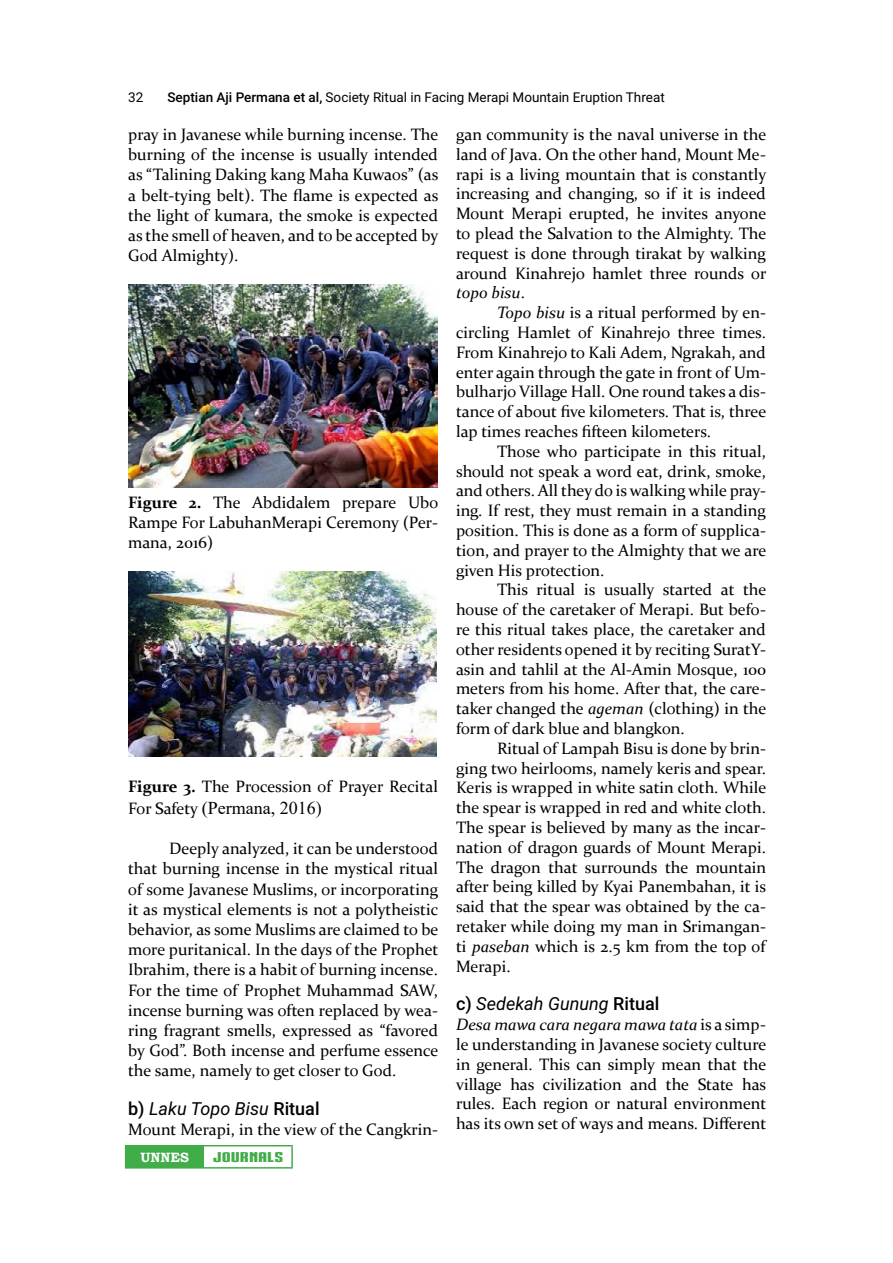
<style>
.page{position:relative;width:893px;height:1263px;background:#fff}
.page>*{position:absolute;margin:0;border:0;box-sizing:border-box;transform-origin:0 0}
.t1{font:italic 18px "Roboto";color:#000}
.t2{font:18px "Times New Roman";color:#000}
.t3{font:16.5px/19.8px "Constantia";color:#000;text-align:justify}
.t4{font:13.5px "Roboto";color:#000}
.t5{font:13.5px "IRONMANOFWAR002 NCV";color:#41ad49;scale:1.53 1}
.t6{font:700 13.5px "Bookman Old Style";color:#fff}
.s1{font-weight:500}
.s2{font-weight:700}
.s3{font-family:"Constantia";font-size:16.5px}
.s4{font-weight:500;font-style:normal}
.s5{font-style:italic}
</style>
<div class="page">
<div style="left:126px;top:1146px;width:78px;height:22px;background:#41ad49"></div>
<hr style="left:125px;top:1145px;width:79px;height:1px;background:#41ad49">
<svg style="left:125px;top:1146px;width:1px;height:21px"></svg>
<hr style="left:204px;top:1145px;width:89px;height:1px;background:#41ad49">
<hr style="left:291px;top:1146px;width:2px;height:21px;background:#41ad49">
<hr style="left:125px;top:1167px;width:79px;height:1px;background:#41ad49">
<hr style="left:204px;top:1167px;width:89px;height:1px;background:#41ad49">
<img style="left:128px;top:285px;width:309px;height:203px">
<img style="left:128px;top:571px;width:308px;height:186px">
<p class="t4" style="left:128px;top:88px;width:17px">32</p>
<p class="t4" style="left:167px;top:88px;width:499px"><span class="s1">Septian Aji Permana et al,</span> Society Ritual in Facing Merapi Mountain Eruption Threat</p>
<p class="t3" style="left:128px;top:123px;width:312px;line-height:20.2px">pray in Javanese while burning incense. The burning of the incense is usually intended as “Talining Daking kang Maha Kuwaos” (as a belt-tying belt). The flame is expected as the light of kumara, the smoke is expected as the smell of heaven, and to be accepted by God Almighty).</p>
<p class="t3" style="left:128px;top:492px;width:312px;line-height:20.2px"><span class="s2">Figure 2.</span> The Abdidalem prepare Ubo Rampe For LabuhanMerapi Ceremony (Per&shy;mana, 2016)</p>
<p class="t3" style="left:128px;top:776px;width:311px"><span class="s2">Figure 3.</span> The Procession of Prayer Recital</p>
<p class="t2" style="left:128px;top:795px;width:195px"><span class="s3">For Safety</span> (Permana, 2016)</p>
<p class="t3" style="left:128px;top:838px;width:312px;line-height:20.2px;text-indent:41px">Deeply analyzed, it can be understood that burning incense in the mystical ritual of some Javanese Muslims, or incorporating it as mystical elements is not a polytheistic behavior, as some Muslims are claimed to be more puritanical. In the days of the Prophet Ibrahim, there is a habit of burning incense.<br>For the time of Prophet Muhammad SAW, incense burning was often replaced by wea&shy;ring fragrant smells, expressed as “favored by God”. Both incense and perfume essence the same, namely to get closer to God.</p>
<p class="t1" style="left:128px;top:1096px;width:193px"><span class="s4">b)</span> Laku Topo Bisu <span class="s4">Ritual</span></p>
<p class="t3" style="left:128px;top:1119px;width:311px">Mount Merapi, in the view of the Cangkrin-</p>
<p class="t6" style="left:141px;top:1147px;width:50px">UNNES</p>
<p class="t5" style="left:213px;top:1147px;width:48px">JOURNALS</p>
<p class="t3" style="left:456px;top:124px;width:312px">gan community is the naval universe in the land of Java. On the other hand, Mount Me&shy;rapi is a living mountain that is constantly increasing and changing, so if it is indeed Mount Merapi erupted, he invites anyone to plead the Salvation to the Almighty. The request is done through tirakat by walking around Kinahrejo hamlet three rounds or <span class="s5">topo bisu</span>.</p>
<p class="t3" style="left:456px;top:302px;width:312px;text-indent:41px"><span class="s5">Topo bisu</span> is a ritual performed by en&shy;circling Hamlet of Kinahrejo three times.<br>From Kinahrejo to Kali Adem, Ngrakah, and enter again through the gate in front of Um&shy;bulharjo Village Hall. One round takes a dis&shy;tance of about five kilometers. That is, three lap times reaches fifteen kilometers.</p>
<p class="t3" style="left:456px;top:440px;width:312px;text-indent:41px">Those who participate in this ritual, should not speak a word eat, drink, smoke, and others. All they do is walking while pray&shy;ing. If rest, they must remain in a standing position. This is done as a form of supplica&shy;tion, and prayer to the Almighty that we are given His protection.</p>
<p class="t3" style="left:456px;top:579px;width:312px;text-indent:41px">This ritual is usually started at the house of the caretaker of Merapi. But befo&shy;re this ritual takes place, the caretaker and other residents opened it by reciting SuratY&shy;asin and tahlil at the Al-Amin Mosque, 100 meters from his home. After that, the care&shy;taker changed the <span class="s5">ageman</span> (clothing) in the form of dark blue and blangkon.</p>
<p class="t3" style="left:456px;top:737px;width:312px;text-indent:41px">Ritual of Lampah Bisu is done by brin&shy;ging two heirlooms, namely keris and spear.<br>Keris is wrapped in white satin cloth. While the spear is wrapped in red and white cloth.<br>The spear is believed by many as the incar&shy;nation of dragon guards of Mount Merapi.<br>The dragon that surrounds the mountain after being killed by Kyai Panembahan, it is said that the spear was obtained by the ca&shy;retaker while doing my man in Srimangan&shy;ti <span class="s5">paseban</span> which is 2.5 km from the top of Merapi.</p>
<p class="t1" style="left:456px;top:991px;width:205px"><span class="s4">c)</span> Sedekah Gunung <span class="s4">Ritual</span></p>
<p class="t3" style="left:456px;top:1014px;width:312px"><span class="s5">Desa mawa cara negara mawa tata</span> is a simp&shy;le understanding in Javanese society culture in general. This can simply mean that the village has civilization and the State has rules. Each region or natural environment has its own set of ways and means. Different</p>
</div>
